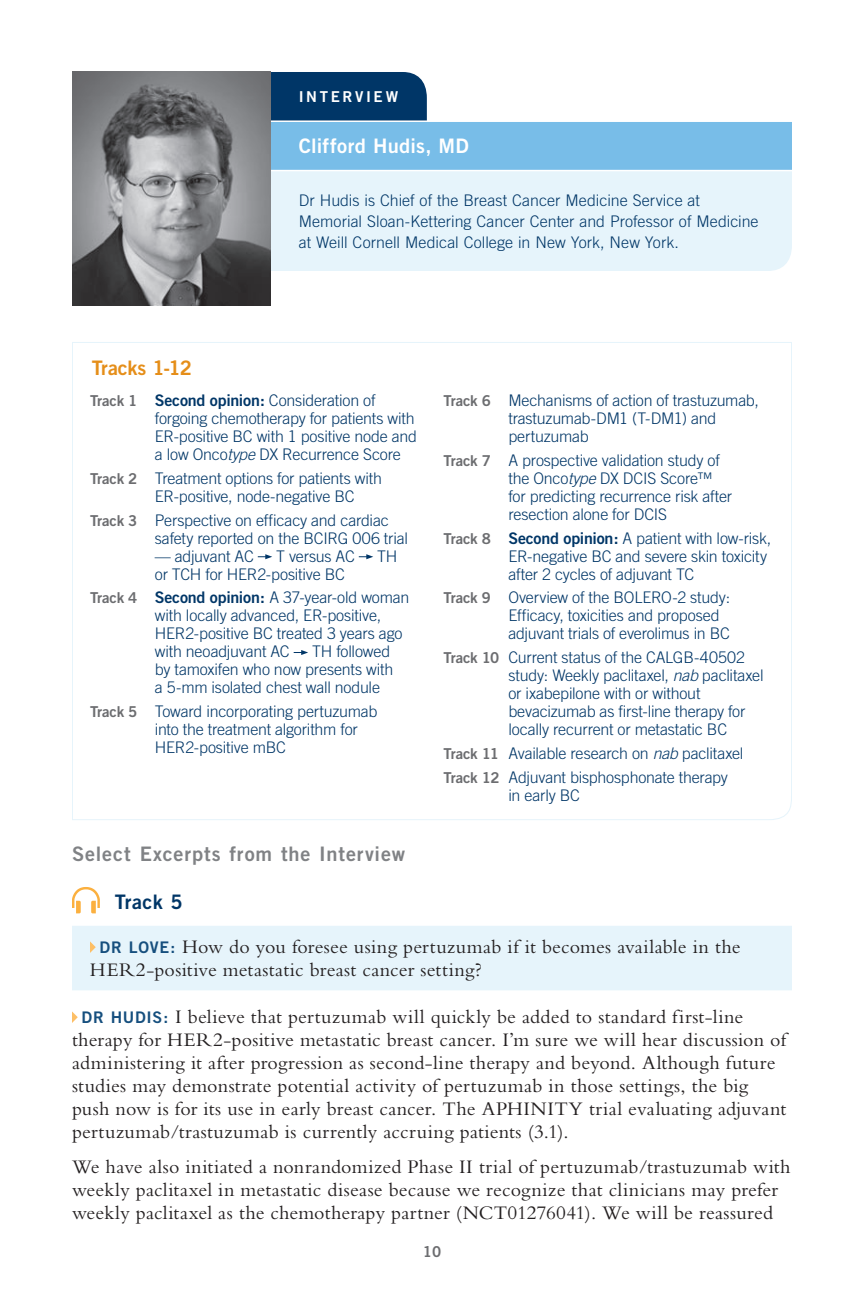
<style>
.page{position:relative;width:864px;height:1296px;background:#fff}
.page>*{position:absolute;margin:0;border:0;box-sizing:border-box;transform-origin:0 0}
.t1{font:20px/23px "Bembo RTP Std";letter-spacing:.015em;color:#231f20}
.t2{font:20px "Trade Gothic LT Std Bd 2";letter-spacing:.045em;color:#808285}
.t3{font:20px "Trade Gothic LT Std Bd 2";letter-spacing:.01em;color:#fff}
.t4{font:20px "Trade Gothic LT Std Bd 2";letter-spacing:-.01em;color:#e58e19}
.t5{font:20px "Trade Gothic LT Std Bd 2";letter-spacing:.015em;color:#003667}
.t6{font:300 16px/18px "Trade Gothic LT Std";letter-spacing:-.01em;color:#003667}
.t7{font:15px "Trade Gothic LT Std Bd 2";letter-spacing:.175em;color:#fff}
.t8{font:15px "Trade Gothic LT Std Bd 2";color:#6c6d70}
.s1{font-family:"Trade Gothic LT Std Bd 2";font-weight:400;font-size:15px;color:#6c6d70}
.s2{font-family:"Trade Gothic LT Std Bd 2";font-weight:400}
.s3{font-style:italic}
.s4{font-family:"Trade Gothic LT Std Bd 2";font-size:16px;color:#164f7e}
</style>
<div class="page">
<div style="left:270px;top:171px;width:522px;height:100px;background:#e6f4fb"></div>
<div style="left:270px;top:72px;width:157px;height:48px;background:#003667"></div>
<div style="left:270px;top:121px;width:522px;height:50px;background:#78bde8"></div>
<hr style="left:270px;top:170px;width:522px;height:1px;background:#fff">
<hr style="left:270px;top:120px;width:522px;height:2px;background:#fff">
<svg style="left:72px;top:342px;width:720px;height:478px"></svg>
<img style="left:72px;top:72px;width:198px;height:234px">
<svg style="left:258px;top:554px;width:14px;height:5px"></svg>
<svg style="left:359px;top:554px;width:14px;height:5px"></svg>
<svg style="left:294px;top:650px;width:14px;height:5px"></svg>
<div style="left:72px;top:926px;width:720px;height:64px;background:#e6f4fb"></div>
<svg style="left:72px;top:887px;width:28px;height:26px"></svg>
<svg style="left:90px;top:941px;width:6px;height:12px"></svg>
<svg style="left:72px;top:1011px;width:6px;height:12px"></svg>
<p class="t7" style="left:299px;top:87px;width:101px">INTERVIEW</p>
<p class="t3" style="left:299px;top:134px;width:172px">Clifford Hudis, MD</p>
<p class="t6" style="left:299px;top:189px;width:461px;line-height:21px">Dr Hudis is Chief of the Breast Cancer Medicine Service at<br>Memorial Sloan-Kettering Cancer Center and Professor of Medicine at Weill Cornell Medical College in New York, New York.</p>
<p class="t4" style="left:92px;top:356px;width:102px">Tracks 1-12</p>
<p class="t6" style="left:155px;top:391px;width:264px;text-indent:-65px"><span class="s1">Track 1</span> <span class="s2">Second opinion:</span> Consideration of forgoing chemotherapy for patients with ER-positive BC with 1 positive node and a low Onco<span class="s3">type</span> DX Recurrence Score</p>
<p class="t6" style="left:155px;top:469px;width:229px;text-indent:-65px"><span class="s1">Track 2</span> Treatment options for patients with<br>ER-positive, node-negative BC</p>
<p class="t6" style="left:155px;top:511px;width:255px;text-indent:-65px"><span class="s1">Track 3</span> Perspective on efficacy and cardiac safety reported on the BCIRG 006 trial</p>
<p class="t6" style="left:155px;top:547px;width:100px">— adjuvant AC</p>
<p class="t6" style="left:276px;top:547px;width:80px">T versus AC</p>
<p class="t6" style="left:377px;top:547px;width:22px">TH</p>
<p class="t6" style="left:90px;top:562px;width:321px;line-height:23.8px;text-align:center">or TCH for HER2-positive BC<br><span class="s1">Track 4</span> <span class="s2">Second opinion:</span> A 37-year-old woman</p>
<p class="t6" style="left:155px;top:606px;width:249px">with locally advanced, ER-positive,<br>HER2-positive BC treated 3 years ago with neoadjuvant AC</p>
<p class="t6" style="left:155px;top:642px;width:240px;text-indent:157px">TH followed by tamoxifen who now presents with a 5-mm isolated chest wall nodule</p>
<p class="t6" style="left:155px;top:702px;width:224px;text-indent:-65px"><span class="s1">Track 5</span> Toward incorporating pertuzumab into the treatment algorithm for<br>HER2-positive mBC</p>
<p class="t6" style="left:508px;top:391px;width:252px;text-indent:-65px"><span class="s1">Track 6</span> Mechanisms of action of trastuzumab, trastuzumab-DM1 (T-DM1) and pertuzumab</p>
<p class="t6" style="left:508px;top:451px;width:225px;text-indent:-65px"><span class="s1">Track 7</span> A prospective validation study of the Onco<span class="s3">type</span> DX DCIS Score™ for predicting recurrence risk after resection alone for DCIS</p>
<p class="t6" style="left:508px;top:529px;width:264px;text-indent:-65px"><span class="s1">Track 8</span> <span class="s2">Second opinion:</span> A patient with low-risk,<br>ER-negative BC and severe skin toxicity after 2 cycles of adjuvant TC</p>
<p class="t6" style="left:508px;top:588px;width:223px;text-indent:-65px"><span class="s1">Track 9</span> Overview of the BOLERO-2 study:<br>Efficacy, toxicities and proposed adjuvant trials of everolimus in BC</p>
<p class="t6" style="left:508px;top:648px;width:257px;text-indent:-65px"><span class="s1">Track 10</span> Current status of the CALGB-40502 study: Weekly paclitaxel, <span class="s3">nab</span> paclitaxel or ixabepilone with or without bevacizumab as first-line therapy for locally recurrent or metastatic BC</p>
<p class="t6" style="left:444px;top:741px;width:301px;line-height:23.8px"><span class="s1">Track 11</span> Available research on <span class="s3">nab</span> paclitaxel<br><span class="s1">Track 12</span> Adjuvant bisphosphonate therapy</p>
<p class="t6" style="left:508px;top:786px;width:73px">in early BC</p>
<p class="t2" style="left:72px;top:842px;width:335px">Select Excerpts from the Interview</p>
<p class="t5" style="left:115px;top:889px;width:69px">Track 5</p>
<p class="t1" style="left:90px;top:935px;width:652px;text-indent:10px"><span class="s4">DR LOVE:</span> How do you foresee using pertuzumab if it becomes available in the<br>HER2-positive metastatic breast cancer setting?</p>
<p class="t1" style="left:72px;top:1005px;width:716px;text-indent:10px"><span class="s4">DR HUDIS:</span> I believe that pertuzumab will quickly be added to standard first-line therapy for HER2-positive metastatic breast cancer. I’m sure we will hear discussion of administering it after progression as second-line therapy and beyond. Although future studies may demonstrate potential activity of pertuzumab in those settings, the big push now is for its use in early breast cancer. The APHINITY trial evaluating adjuvant pertuzumab/trastuzumab is currently accruing patients (3.1).</p>
<p class="t1" style="left:72px;top:1154px;width:720px">We have also initiated a nonrandomized Phase II trial of pertuzumab/trastuzumab with weekly paclitaxel in metastatic disease because we recognize that clinicians may prefer weekly paclitaxel as the chemotherapy partner (NCT01276041). We will be reassured</p>
<p class="t8" style="left:423px;top:1242px;width:20px">10</p>
</div>
